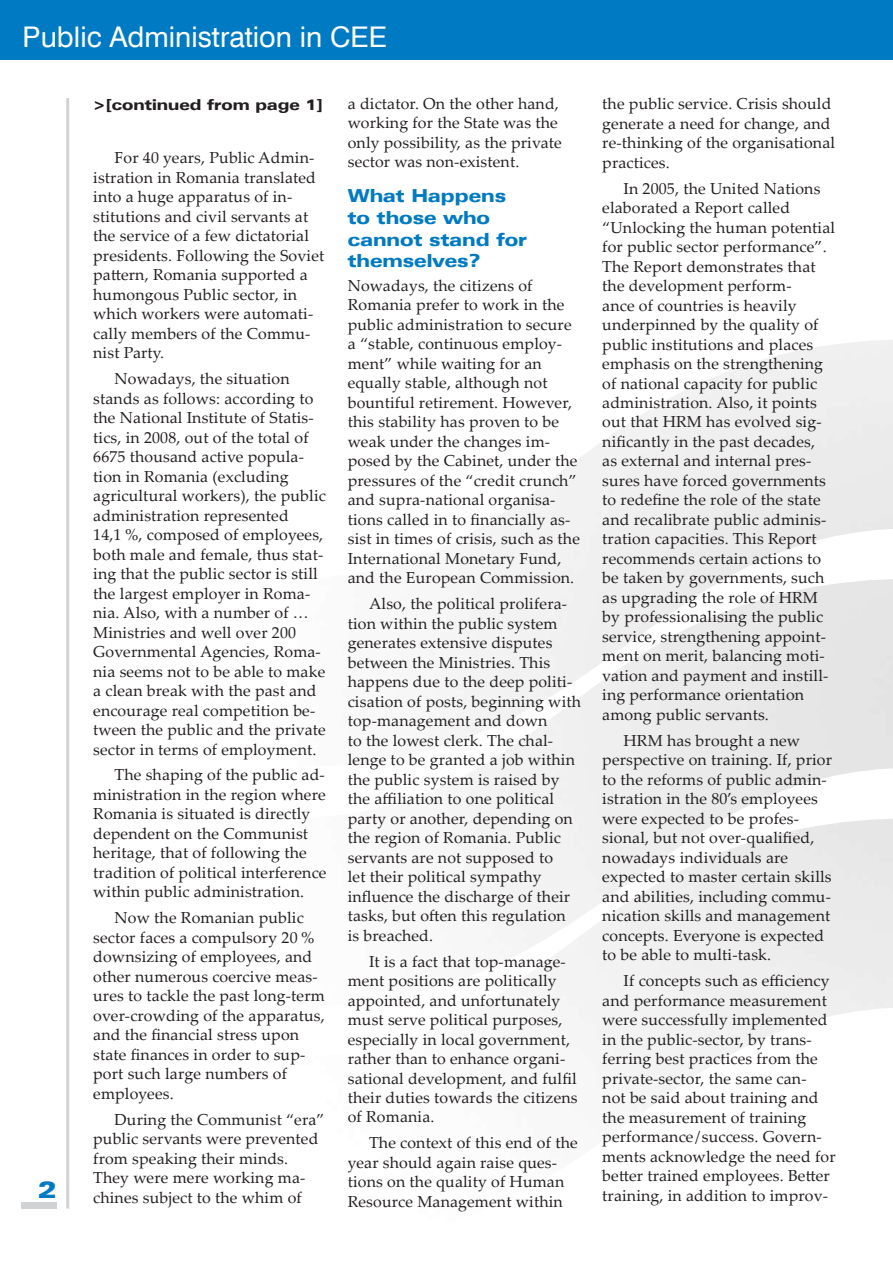
<style>
.page{position:relative;width:893px;height:1263px;background:#fff}
.page>*{position:absolute;margin:0;border:0;box-sizing:border-box;transform-origin:0 0}
.t1{font:28.5px "Swiss 721 AT";color:#fff}
.t2{font:900 expanded 23.7px "Zurich AT";color:#007ac2}
.t3{font:900 expanded 18px/21.6px "Zurich AT";color:#007ac2}
.t4{font:15.9px/19.5px "Palatino Linotype";letter-spacing:.01em;color:#231f20}
.t5{font:900 expanded 15px "Zurich AT";color:#231f20}
</style>
<div class="page">
<div style="left:0;top:0;width:893px;height:60px;background:#007ac2"></div>
<div style="left:21px;top:1202px;width:36px;height:7px;background:#d1d2d4"></div>
<hr style="left:66px;top:98px;width:3px;height:1110px;background:#d1d2d4">
<svg style="left:458px;top:340px;width:434px;height:756px;fill:#f0f0f0"></svg>
<svg style="left:892px;top:340px;width:1px;height:668px"></svg>
<h1 class="t1" style="left:23px;top:20px;width:366px">Public Administration in CEE</h1>
<h2 class="t2" style="left:38px;top:1175px;width:21px">2</h2>
<p class="t5" style="left:93px;top:96px;width:231px">&gt;[continued from page 1]</p>
<p class="t4" style="left:93px;top:148px;width:233px;text-indent:21px">For 40 years, Public Admin&shy;istration in Romania translated into a huge apparatus of in&shy;stitutions and civil servants at the service of a few dictatorial presidents. Following the Soviet pattern, Romania supported a humongous Public sector, in which workers were automati&shy;cally members of the Commu&shy;nist Party.</p>
<p class="t4" style="left:93px;top:368px;width:234px;text-indent:21px">Nowadays, the situation stands as follows: according to the National Institute of Statis&shy;tics, in 2008, out of the total of<br>6675 thousand active popula&shy;tion in Romania (excluding agricultural workers), the public administration represented<br>14,1 %, composed of employees, both male and female, thus stat&shy;ing that the public sector is still the largest employer in Roma&shy;nia. Also, with a number of …<br>Ministries and well over 200<br>Governmental Agencies, Roma&shy;nia seems not to be able to make a clean break with the past and encourage real competition be&shy;tween the public and the private sector in terms of employment.</p>
<p class="t4" style="left:93px;top:765px;width:235px;text-indent:21px">The shaping of the public ad&shy;ministration in the region where<br>Romania is situated is directly dependent on the Communist heritage, that of following the tradition of political interference within public administration.</p>
<p class="t4" style="left:93px;top:907px;width:233px;text-indent:21px">Now the Romanian public sector faces a compulsory 20 % downsizing of employees, and other numerous coercive meas&shy;ures to tackle the past long-term over-crowding of the apparatus, and the financial stress upon state finances in order to sup&shy;port such large numbers of employees.</p>
<p class="t4" style="left:93px;top:1109px;width:233px;text-indent:21px">During the Communist “era” public servants were prevented from speaking their minds.<br>They were mere working ma&shy;chines subject to the whim of</p>
<p class="t4" style="left:348px;top:93px;width:216px">a dictator. On the other hand, working for the State was the only possibility, as the private sector was non-existent.</p>
<p class="t3" style="left:348px;top:185px;width:181px">What Happens to those who cannot stand for themselves?</p>
<p class="t4" style="left:348px;top:275px;width:234px">Nowadays, the citizens of<br>Romania prefer to work in the public administration to secure a “stable, continuous employ&shy;ment” while waiting for an equally stable, although not bountiful retirement. However, this stability has proven to be weak under the changes im&shy;posed by the Cabinet, under the pressures of the “credit crunch” and supra-national organisa&shy;tions called in to financially as&shy;sist in times of crisis, such as the<br>International Monetary Fund, and the European Commission.</p>
<p class="t4" style="left:348px;top:593px;width:235px;text-indent:21px">Also, the political prolifera&shy;tion within the public system generates extensive disputes between the Ministries. This happens due to the deep politi&shy;cisation of posts, beginning with top-management and down<br>to the lowest clerk. The chal&shy;lenge to be granted a job within the public system is raised by the affiliation to one political party or another, depending on the region of Romania. Public servants are not supposed to<br>let their political sympathy influence the discharge of their tasks, but often this regulation is breached.</p>
<p class="t4" style="left:348px;top:951px;width:231px;text-indent:21px">It is a fact that top-manage&shy;ment positions are politically appointed, and unfortunately must serve political purposes, especially in local government, rather than to enhance organi&shy;sational development, and fulfil their duties towards the citizens of Romania.</p>
<p class="t4" style="left:348px;top:1132px;width:231px;text-indent:21px">The context of this end of the year should again raise ques&shy;tions on the quality of Human<br>Resource Management within</p>
<p class="t4" style="left:602px;top:93px;width:234px">the public service. Crisis should generate a need for change, and re-thinking of the organisational practices.</p>
<p class="t4" style="left:602px;top:178px;width:234px;text-indent:21px">In 2005, the United Nations elaborated a Report called “Unlocking the human potential for public sector performance”.<br>The Report demonstrates that the development perform-<br>ance of countries is heavily underpinned by the quality of public institutions and places emphasis on the strengthening of national capacity for public administration. Also, it points out that HRM has evolved sig&shy;nificantly in the past decades,<br>as external and internal pres&shy;sures have forced governments to redefine the role of the state and recalibrate public adminis&shy;tration capacities. This Report recommends certain actions to be taken by governments, such as upgrading the role of HRM by professionalising the public service, strengthening appoint&shy;ment on merit, balancing moti&shy;vation and payment and instill&shy;ing performance orientation among public servants.</p>
<p class="t4" style="left:602px;top:730px;width:231px;text-indent:21px">HRM has brought a new perspective on training. If, prior to the reforms of public admin&shy;istration in the 80’s employees were expected to be profes&shy;sional, but not over-qualified, nowadays individuals are expected to master certain skills and abilities, including commu&shy;nication skills and management concepts. Everyone is expected to be able to multi-task.</p>
<p class="t4" style="left:602px;top:970px;width:235px;text-indent:21px">If concepts such as efficiency and performance measurement were successfully implemented in the public-sector, by trans&shy;ferring best practices from the private-sector, the same can-<br>not be said about training and the measurement of training performance / success. Govern&shy;ments acknowledge the need for better trained employees. Better training, in addition to improv-</p>
</div>
